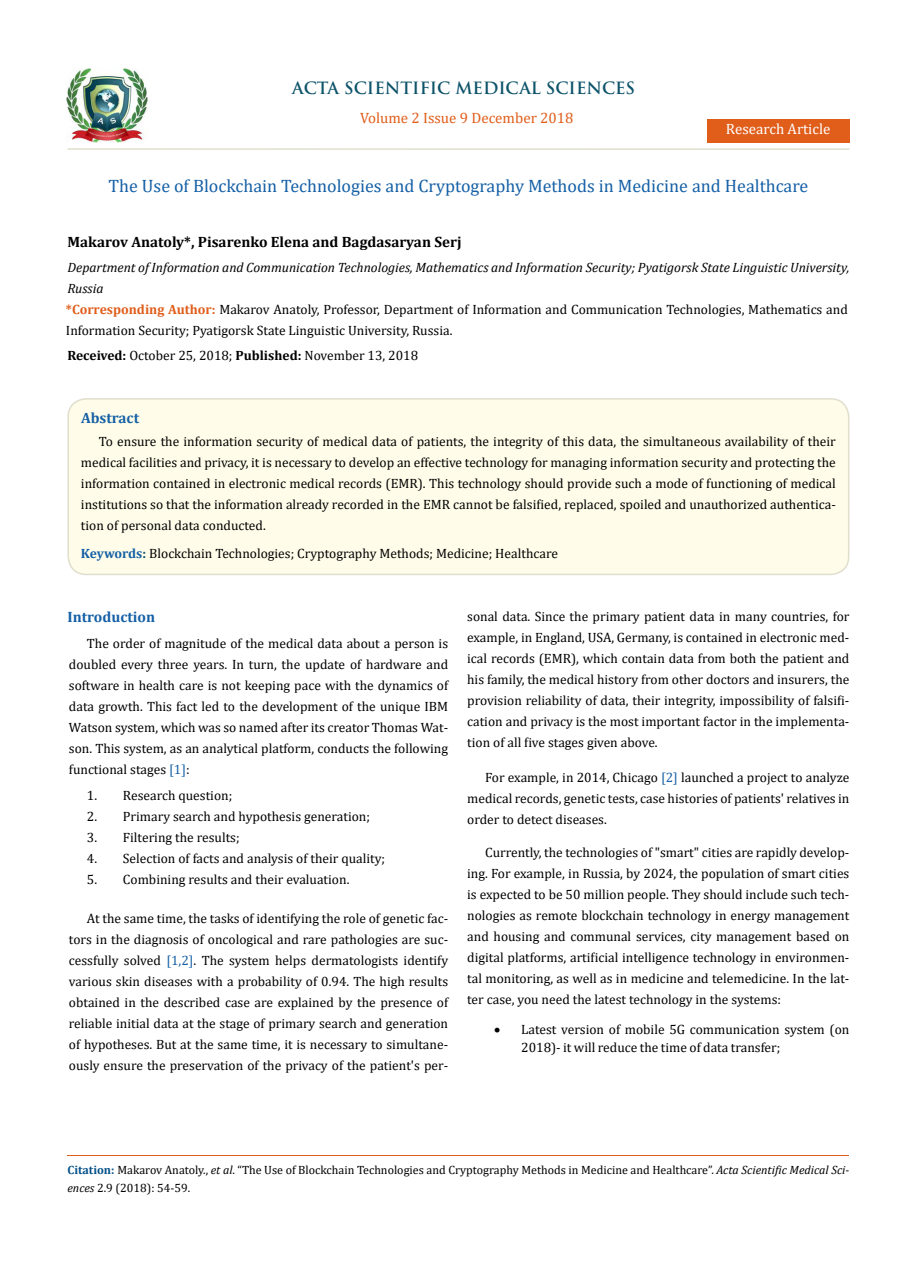
<style>
.page{position:relative;width:917px;height:1262px;background:#fff}
.page>*{position:absolute;margin:0;border:0;box-sizing:border-box;transform-origin:0 0}
.t1{font:18px "Cambria";color:#1560a6}
.t2{font:700 16.5px "Trajan Pro";color:#0e546a}
.t3{font:700 15px "Cambria";color:#000}
.t4{font:15px "Cambria";color:#e05d1a}
.t5{font:700 15px "Cambria";color:#1560a6}
.t6{font:15px "Cambria";color:#fff}
.t7{font:13.5px/21px "Cambria";color:#000;text-align:justify}
.t8{font:12px/18px "Cambria";color:#000}
.s1{font-style:italic}
.s2{font-weight:700;color:#e05d1a}
.s3{font-weight:700}
.s4{font-weight:700;color:#1560a6}
.s5{font-weight:700;color:#0e546a}
.s6{color:#1560a6}
.s7{font-weight:700;color:#035089}
</style>
<div class="page">
<img style="left:67px;top:68px;width:80px;height:74px">
<div style="left:707px;top:119px;width:142px;height:23px;background:#e05d1a"></div>
<div style="left:68px;top:399px;width:780px;height:175px;background:#fffde9;border-radius:18px"></div>
<div style="left:67px;top:398px;width:782px;height:177px;border:2px solid #e0dfcd;border-radius:18px"></div>
<hr style="left:67px;top:1155px;width:782px;height:1px;background:#e05d1a">
<hr style="left:67px;top:148px;width:782px;height:2px;background:#e0dfcd">
<p class="t2" style="left:292px;top:77px;width:344px">ACTA SCIENTIFIC MEDICAL SCIENCES</p>
<p class="t4" style="left:360px;top:109px;width:215px">Volume 2 Issue 9 December 2018</p>
<p class="t6" style="left:726px;top:120px;width:106px">Research Article</p>
<h1 class="t1" style="left:108px;top:175px;width:701px">The Use of Blockchain Technologies and Cryptography Methods in Medicine and Healthcare</h1>
<p class="t3" style="left:67px;top:231px;width:395px">Makarov Anatoly*, Pisarenko Elena and Bagdasaryan Serj</p>
<p class="t7" style="left:66px;top:257px;width:785px;text-align:left"><span class="s1">Department of Information and Communication Technologies, Mathematics and Information Security; Pyatigorsk State Linguistic University, Russia<br></span><span class="s2">*Corresponding Author:</span> Makarov Anatoly, Professor, Department of Information and Communication Technologies, Mathematics and Information Security; Pyatigorsk State Linguistic University, Russia.</p>
<p class="t7" style="left:67px;top:345px;width:352px"><span class="s3">Received:</span> October 25, 2018; <span class="s3">Published:</span> November 13, 2018</p>
<p class="t5" style="left:81px;top:407px;width:60px">Abstract</p>
<p class="t7" style="left:81px;top:431px;width:756px;text-indent:18px">To ensure the information security of medical data of patients, the integrity of this data, the simultaneous availability of their medical facilities and privacy, it is necessary to develop an effective technology for managing information security and protecting the information contained in electronic medical records (EMR). This technology should provide such a mode of functioning of medical institutions so that the information already recorded in the EMR cannot be falsified, replaced, spoiled and unauthorized authentica&shy;tion of personal data conducted.</p>
<p class="t7" style="left:81px;top:543px;width:478px"><span class="s4">Keywords</span><span class="s5">:</span> Blockchain Technologies; Cryptography Methods; Medicine; Healthcare</p>
<p class="t5" style="left:67px;top:606px;width:89px">Introduction</p>
<p class="t7" style="left:69px;top:632px;width:381px;text-indent:18px">The order of magnitude of the medical data about a person is doubled every three years. In turn, the update of hardware and software in health care is not keeping pace with the dynamics of data growth. This fact led to the development of the unique IBM Watson system, which was so named after its creator Thomas Wat&shy;son. This system, as an analytical platform, conducts the following functional stages <span class="s6">[1]</span>:</p>
<p class="t7" style="left:87px;top:785px;width:147px">1. Research question;</p>
<p class="t7" style="left:87px;top:806px;width:284px">2. Primary search and hypothesis generation;</p>
<p class="t7" style="left:87px;top:827px;width:154px">3. Filtering the results;</p>
<p class="t7" style="left:87px;top:848px;width:300px">4. Selection of facts and analysis of their quality;</p>
<p class="t7" style="left:87px;top:869px;width:264px">5. Combining results and their evaluation.</p>
<p class="t7" style="left:69px;top:908px;width:381px;text-indent:18px">At the same time, the tasks of identifying the role of genetic fac&shy;tors in the diagnosis of oncological and rare pathologies are suc&shy;cessfully solved <span class="s6">[1,2]</span>. The system helps dermatologists identify various skin diseases with a probability of 0.94. The high results obtained in the described case are explained by the presence of reliable initial data at the stage of primary search and generation of hypotheses. But at the same time, it is necessary to simultane&shy;ously ensure the preservation of the privacy of the patient's per-</p>
<p class="t7" style="left:467px;top:605px;width:384px">sonal data. Since the primary patient data in many countries, for example, in England, USA, Germany, is contained in electronic med&shy;ical records (EMR), which contain data from both the patient and his family, the medical history from other doctors and insurers, the provision reliability of data, their integrity, impossibility of falsifi&shy;cation and privacy is the most important factor in the implementa&shy;tion of all five stages given above.</p>
<p class="t7" style="left:467px;top:766px;width:384px;text-indent:18px">For example, in 2014, Chicago <span class="s6">[2]</span> launched a project to analyze medical records, genetic tests, case histories of patients' relatives in order to detect diseases.</p>
<p class="t7" style="left:467px;top:842px;width:384px;text-indent:18px">Currently, the technologies of "smart" cities are rapidly develop&shy;ing. For example, in Russia, by 2024, the population of smart cities is expected to be 50 million people. They should include such tech&shy;nologies as remote blockchain technology in energy management and housing and communal services, city management based on digital platforms, artificial intelligence technology in environmen&shy;tal monitoring, as well as in medicine and telemedicine. In the lat&shy;ter case, you need the latest technology in the systems:</p>
<p class="t7" style="left:521px;top:1020px;width:330px;line-height:18px;text-indent:-27px">• Latest version of mobile 5G communication system (on<br>2018)- it will reduce the time of data transfer;</p>
<p class="t8" style="left:67px;top:1161px;width:783px"><span class="s7">Citation:</span> Makarov Anatoly., <span class="s1">et al</span>. “The Use of Blockchain Technologies and Cryptography Methods in Medicine and Healthcare”. <span class="s1">Acta Scientific Medical Sci&shy;ences</span> 2.9 (2018): 54-59.</p>
</div>
